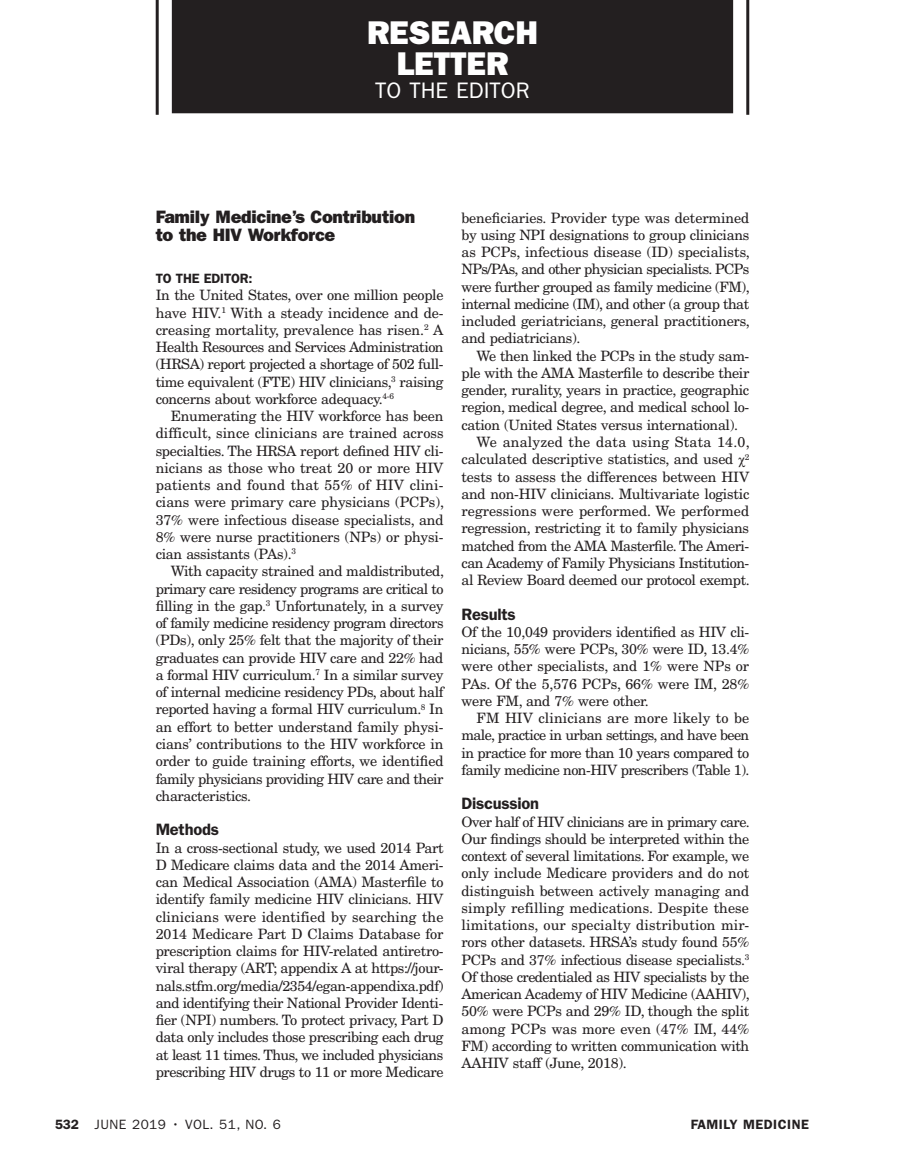
<style>
.page{position:relative;width:905px;height:1175px;background:#fff}
.page>*{position:absolute;margin:0;border:0;box-sizing:border-box;transform-origin:0 0}
.t1{font:33px/31.5px "ITC Franklin Gothic Std Hvy";letter-spacing:-.005em;color:#fff;text-align:center}
.t2{font:22.5px "ITC Franklin Gothic Std";color:#fff}
.Letters_Head{font:18px/18px "ITC Franklin Gothic Std Hvy";letter-spacing:-.015em;color:#231f20}
.Subhead_1{font:600 16.5px "ITC Franklin Gothic Std";letter-spacing:-.015em;color:#231f20}
.Body_Text_No_Inden{font:14.25px/17.2px "New Century Schlbk LT Std";letter-spacing:-.02em;color:#231f20;text-align:justify}
.Body_Text{font:14.25px/17.2px "New Century Schlbk LT Std";letter-spacing:-.025em;color:#231f20;text-align:justify}
.t3{font:13.5px "ITC Franklin Gothic Std";letter-spacing:.035em;color:#231f20}
.Letters_Subhead{font:600 13.5px "ITC Franklin Gothic Std";letter-spacing:.035em;color:#231f20}
.Letters_Subhead-2{font:600 13.5px "ITC Franklin Gothic Std";letter-spacing:-.015em;color:#231f20}
.s1{font-family:"Times New Roman"}
.s2{font-weight:600}
</style>
<div class="page">
<div style="left:172px;top:0;width:561px;height:113px;background:#231f20"></div>
<hr style="left:746px;top:0;width:3px;height:115px;background:#231f20">
<hr style="left:156px;top:0;width:3px;height:115px;background:#231f20">
<h1 class="t1" style="left:367px;top:17px;width:172px">RESEARCH<br>LETTER</h1>
<h2 class="t2" style="left:375px;top:77px;width:156px">TO THE EDITOR</h2>
<p class="Letters_Head" style="left:156px;top:207px;width:261px">Family Medicine’s Contribution to the HIV Workforce</p>
<p class="Letters_Subhead-2" style="left:156px;top:270px;width:98px">TO THE EDITOR:</p>
<p class="Body_Text_No_Inden" style="left:156px;top:286px;width:289px">In the United States, over one million people have HIV.<sup>1</sup> With a steady incidence and de&shy;creasing mortality, prevalence has risen.<sup>2</sup> A Health Resources and Services Administration (HRSA) report projected a shortage of 502 full&shy;time equivalent (FTE) HIV clinicians,<sup>3</sup> raising concerns about workforce adequacy.<sup>4-6</sup></p>
<p class="Body_Text" style="left:156px;top:407px;width:290px;text-indent:15px">Enumerating the HIV workforce has been difficult, since clinicians are trained across specialties. The HRSA report defined HIV cli&shy;nicians as those who treat 20 or more HIV patients and found that 55% of HIV clini&shy;cians were primary care physicians (PCPs), 37% were infectious disease specialists, and 8% were nurse practitioners (NPs) or physi&shy;cian assistants (PAs).<sup>3</sup></p>
<p class="Body_Text" style="left:156px;top:562px;width:290px;text-indent:15px">With capacity strained and maldistributed, primary care residency programs are critical to filling in the gap.<sup>3</sup> Unfortunately, in a survey of family medicine residency program directors (PDs), only 25% felt that the majority of their graduates can provide HIV care and 22% had a formal HIV curriculum.<sup>7</sup> In a similar survey of internal medicine residency PDs, about half reported having a formal HIV curriculum.<sup>8</sup> In an effort to better understand family physi&shy;cians’ contributions to the HIV workforce in order to guide training efforts, we identified family physicians providing HIV care and their characteristics.</p>
<p class="Subhead_1" style="left:156px;top:820px;width:65px">Methods</p>
<p class="Body_Text_No_Inden" style="left:156px;top:838px;width:289px">In a cross-sectional study, we used 2014 Part D Medicare claims data and the 2014 Ameri&shy;can Medical Association (AMA) Masterfile to identify family medicine HIV clinicians. HIV clinicians were identified by searching the 2014 Medicare Part D Claims Database for prescription claims for HIV-related antiretro&shy;viral therapy (ART; appendix A at https://jour&shy;nals.stfm.org/media/2354/egan-appendixa.pdf) and identifying their National Provider Identi&shy;fier (NPI) numbers. To protect privacy, Part D data only includes those prescribing each drug at least 11 times. Thus, we included physicians prescribing HIV drugs to 11 or more Medicare</p>
<p class="Body_Text_No_Inden" style="left:461px;top:209px;width:290px">beneficiaries. Provider type was determined by using NPI designations to group clinicians as PCPs, infectious disease (ID) specialists, NPs/PAs, and other physician specialists. PCPs were further grouped as family medicine (FM), internal medicine (IM), and other (a group that included geriatricians, general practitioners, and pediatricians).</p>
<p class="Body_Text" style="left:461px;top:347px;width:289px;text-indent:15px">We then linked the PCPs in the study sam&shy;ple with the AMA Masterfile to describe their gender, rurality, years in practice, geographic region, medical degree, and medical school lo&shy;cation (United States versus international).</p>
<p class="Body_Text" style="left:461px;top:433px;width:290px;text-indent:15px">We analyzed the data using Stata 14.0, calculated descriptive statistics, and used <span class="s1">χ</span><sup>2 </sup>tests to assess the differences between HIV and non-HIV clinicians. Multivariate logistic regressions were performed. We performed regression, restricting it to family physicians matched from the AMA Masterfile. The Ameri&shy;can Academy of Family Physicians Institution&shy;al Review Board deemed our protocol exempt.</p>
<p class="Subhead_1" style="left:461px;top:604px;width:56px">Results</p>
<p class="Body_Text_No_Inden" style="left:461px;top:623px;width:289px">Of the 10,049 providers identified as HIV cli&shy;nicians, 55% were PCPs, 30% were ID, 13.4% were other specialists, and 1% were NPs or PAs. Of the 5,576 PCPs, 66% were IM, 28% were FM, and 7% were other.</p>
<p class="Body_Text" style="left:461px;top:709px;width:289px;text-indent:15px">FM HIV clinicians are more likely to be male, practice in urban settings, and have been in practice for more than 10 years compared to family medicine non-HIV prescribers (Table 1).</p>
<p class="Subhead_1" style="left:461px;top:794px;width:79px">Discussion</p>
<p class="Body_Text_No_Inden" style="left:461px;top:813px;width:290px">Over half of HIV clinicians are in primary care.<br>Our findings should be interpreted within the context of several limitations. For example, we only include Medicare providers and do not distinguish between actively managing and simply refilling medications. Despite these limitations, our specialty distribution mir&shy;rors other datasets. HRSA’s study found 55% PCPs and 37% infectious disease specialists.<sup>3<br></sup>Of those credentialed as HIV specialists by the American Academy of HIV Medicine (AAHIV), 50% were PCPs and 29% ID, though the split among PCPs was more even (47% IM, 44% FM) according to written communication with AAHIV staff (June, 2018).</p>
<p class="t3" style="left:55px;top:1116px;width:227px"><span class="s2">532</span> JUNE 2019 • VOL. 51, NO. 6</p>
<p class="Letters_Subhead" style="left:690px;top:1116px;width:120px">FAMILY MEDICINE</p>
</div>
